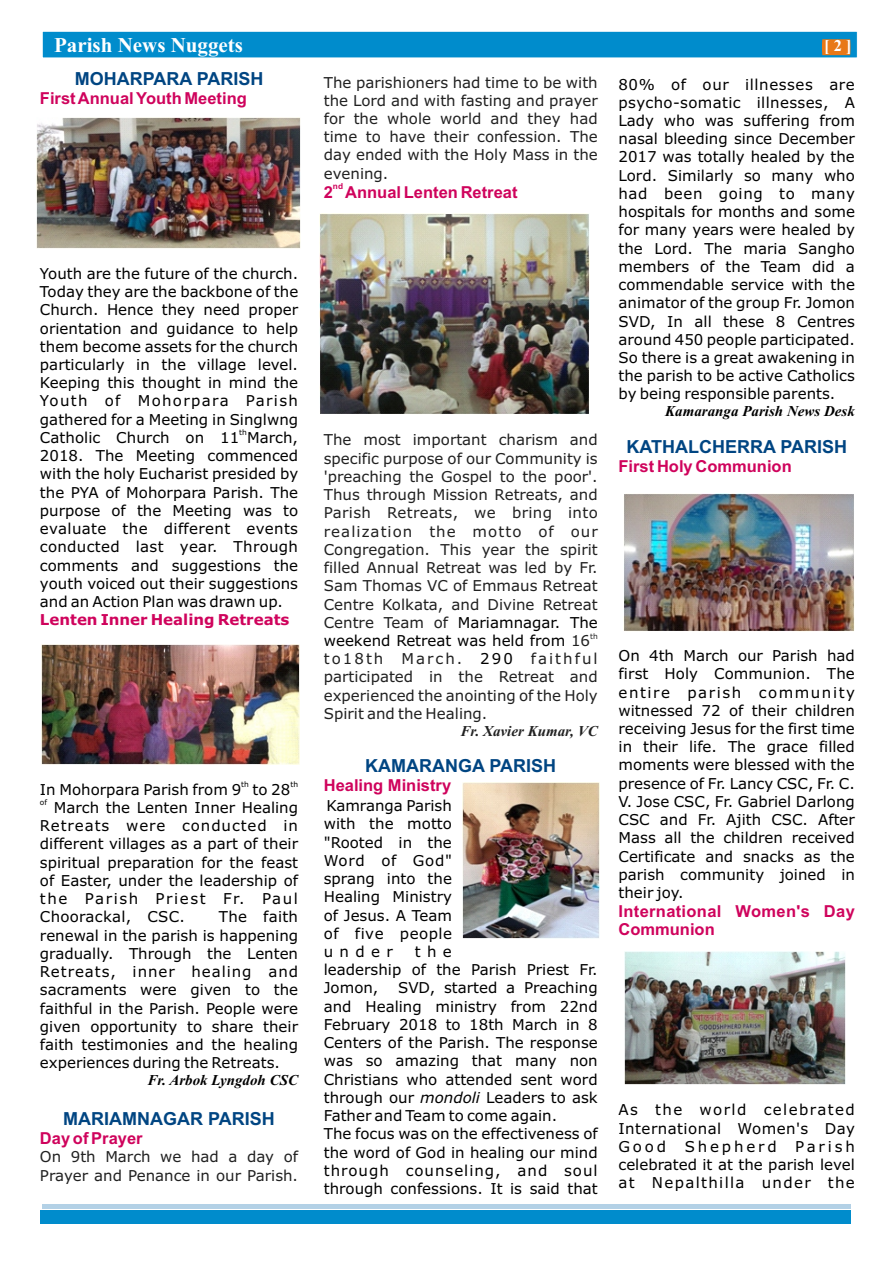
<style>
.page{position:relative;width:894px;height:1263px;background:#fff}
.page>*{position:absolute;margin:0;border:0;box-sizing:border-box;transform-origin:0 0}
.t1{font:700 21px "Times New Roman";color:#fff}
.t2{font:700 18px "Arial";color:#004582}
.t3{font:700 16.5px "Arial";color:#cf035c}
.t4{font:700 16.5px/18.5px "Arial";letter-spacing:.02em;color:#cf035c}
.t5{font:700 16.5px "Times New Roman";color:#fff}
.t6{font:15px/18.3px "Verdana";color:#000;text-align:justify}
.t7{font:15px/18.3px "Verdana";color:#212121;text-align:justify}
.t8{font:italic 700 15px "Times New Roman";color:#000}
.t9{font:700 15px "Verdana";color:#cf035c}
.t10{font:italic 700 15px "Times New Roman";color:#212121}
.t11{font:700 8.25px "Arial";color:#cf035c}
.t12{font:7.5px "Verdana";color:#000}
.t13{font:7.5px "Verdana";color:#212121}
.s1{color:#212121}
.s2{font-style:italic}
</style>
<div class="page">
<div style="left:40px;top:1210px;width:811px;height:13px;background:#008ccc"></div>
<hr style="left:42px;top:1204px;width:809px;height:4px;background:#b3d1e6">
<div style="left:42px;top:31px;width:816px;height:27px;background:#008ccc;border:1px solid #fff"></div>
<svg style="left:822px;top:39px;width:28px;height:16px"></svg>
<img style="left:36px;top:117px;width:265px;height:132px">
<img style="left:41px;top:645px;width:259px;height:119px">
<img style="left:320px;top:213px;width:270px;height:201px">
<img style="left:463px;top:782px;width:136px;height:157px">
<img style="left:623px;top:493px;width:232px;height:138px">
<img style="left:625px;top:951px;width:221px;height:134px">
<h1 class="t1" style="left:54px;top:38px;width:190px">Parish News Nuggets</h1>
<p class="t5" style="left:824px;top:40px;width:29px">[ 2 ]</p>
<p class="t2" style="left:75px;top:72px;width:190px">MOHARPARA PARISH</p>
<p class="t7" style="left:324px;top:74px;width:276px">The parishioners had time to be with the Lord and with fasting and prayer for the whole world and they had time to have their confession. The day ended with the Holy Mass in the evening.</p>
<p class="t6" style="left:619px;top:76px;width:238px">80% of our illnesses are psycho-somatic illnesses, A Lady who was suffering from nasal bleeding since December 2017 was totally healed by the Lord. Similarly so many who had been going to many hospitals for months and some for many years were healed by the Lord. The maria Sangho members of the Team did a commendable service with the animator of the group Fr. Jomon SVD, In all these 8 Centres around 450 people participated.<br>So there is a great awakening in the parish to be active Catholics by being responsible parents.</p>
<p class="t8" style="left:665px;top:406px;width:191px">Kamaranga Parish News Desk</p>
<p class="t3" style="left:40px;top:92px;width:208px">First Annual Youth Meeting</p>
<p class="t11" style="left:333px;top:183px;width:12px">nd</p>
<p class="t3" style="left:324px;top:186px;width:195px">2 Annual Lenten Retreat</p>
<p class="t6" style="left:40px;top:266px;width:260px">Youth are the future of the church.<br>Today they are the backbone of the Church. Hence they need proper orientation and guidance to help them become assets for the church particularly in the village level.<br>Keeping this thought in mind the Youth of Mohorpara Parish gathered for a Meeting in Singlwng</p>
<p class="t12" style="left:239px;top:430px;width:9px">th</p>
<p class="t6" style="left:40px;top:430px;width:260px">Catholic Church on 11 March, 2018. The Meeting commenced with the holy Eucharist presided by the PYA of Mohorpara Parish. The purpose of the Meeting was to evaluate the different events conducted last year. Through comments and suggestions the youth voiced out their suggestions and an Action Plan was drawn up.</p>
<p class="t7" style="left:324px;top:432px;width:275px">The most important charism and specific purpose of our Community is 'preaching the Gospel to the poor'.<br>Thus through Mission Retreats, and Parish Retreats, we bring into realization the motto of our Congregation. This year the spirit filled Annual Retreat was led by Fr.<br>Sam Thomas VC of Emmaus Retreat Centre Kolkata, and Divine Retreat Centre Team of</p>
<p class="t13" style="left:590px;top:633px;width:9px">th</p>
<p class="t2" style="left:626px;top:440px;width:222px">KATHALCHERRA PARISH</p>
<p class="t3" style="left:619px;top:460px;width:175px">First Holy Communion</p>
<p class="t9" style="left:40px;top:614px;width:251px">Lenten Inner Healing Retreats</p>
<p class="t6" style="left:458px;top:614px;width:141px">Mariamnagar. The</p>
<p class="t6" style="left:480px;top:651px;width:34px">290</p>
<p class="t6" style="left:324px;top:633px;width:268px">weekend Retreat was held from <span class="s1">16 to18th March.</span></p>
<p class="t6" style="left:619px;top:648px;width:238px">On 4th March our Parish had first Holy Communion. The entire parish community witnessed 72 of their children receiving Jesus for the first time in their life. The grace filled moments were blessed with the presence of Fr. Lancy CSC, Fr. C.<br>V. Jose CSC, Fr. Gabriel Darlong CSC and Fr. Ajith CSC. After Mass all the children received Certificate and snacks as the parish community joined in their joy.</p>
<p class="t7" style="left:324px;top:651px;width:275px;text-indent:207px">faithful participated in the Retreat and experienced the anointing of the Holy Spirit and the Healing.</p>
<p class="t10" style="left:461px;top:725px;width:139px">Fr. Xavier Kumar, VC</p>
<p class="t2" style="left:365px;top:759px;width:192px">KAMARANGA PARISH</p>
<p class="t3" style="left:324px;top:779px;width:129px">Healing Ministry</p>
<p class="t12" style="left:241px;top:782px;width:9px">th</p>
<p class="t12" style="left:290px;top:782px;width:9px">th</p>
<p class="t6" style="left:40px;top:781px;width:252px">In Mohorpara Parish from 9 to 28</p>
<p class="t12" style="left:40px;top:800px;width:9px">of</p>
<p class="t6" style="left:324px;top:798px;width:130px">Kamranga Parish with the motto "Rooted in the Word of God" sprang into the Healing Ministry of Jesus. A Team of five people under</p>
<p class="t6" style="left:40px;top:800px;width:260px;text-indent:14px">March the Lenten Inner Healing Retreats were conducted in different villages as a part of their spiritual preparation for the feast of Easter, under the leadership of the Parish Priest Fr. Paul Choorackal, CSC.</p>
<p class="t4" style="left:619px;top:903px;width:238px">International Women's Day<br>Communion</p>
<p class="t6" style="left:40px;top:909px;width:260px;text-indent:179px">The faith renewal in the parish is happening gradually. Through the Lenten Retreats, inner healing and sacraments were given to the faithful in the Parish. People were given opportunity to share their faith testimonies and the healing experiences during the Retreats.</p>
<p class="t8" style="left:148px;top:1075px;width:152px">Fr. Arbok Lyngdoh CSC</p>
<p class="t6" style="left:324px;top:944px;width:275px;text-align:left;text-indent:91px">the<br>leadership of the Parish Priest Fr.<br>Jomon,</p>
<p class="t6" style="left:324px;top:980px;width:276px;text-align:left;text-indent:74px">SVD, started a Preaching and Healing ministry from 22nd<br>February 2018 to 18th March in 8<br>Centers of the Parish. The response was so amazing that many non<br>Christians who attended sent word through our <span class="s2">mondoli</span> Leaders to ask<br>Father and Team to come again.<br>The focus was on the effectiveness of the word of God in healing our mind through counseling, and soul through confessions. It is said that</p>
<p class="t6" style="left:619px;top:1102px;width:238px">As the world celebrated International Women's Day Good Shepherd Parish celebrated it at the parish level at Nepalthilla under the</p>
<p class="t2" style="left:63px;top:1112px;width:213px">MARIAMNAGAR PARISH</p>
<p class="t3" style="left:40px;top:1132px;width:104px">Day of Prayer</p>
<p class="t7" style="left:40px;top:1149px;width:260px">On 9th March we had a day of<br>Prayer and Penance in our Parish.</p>
</div>
